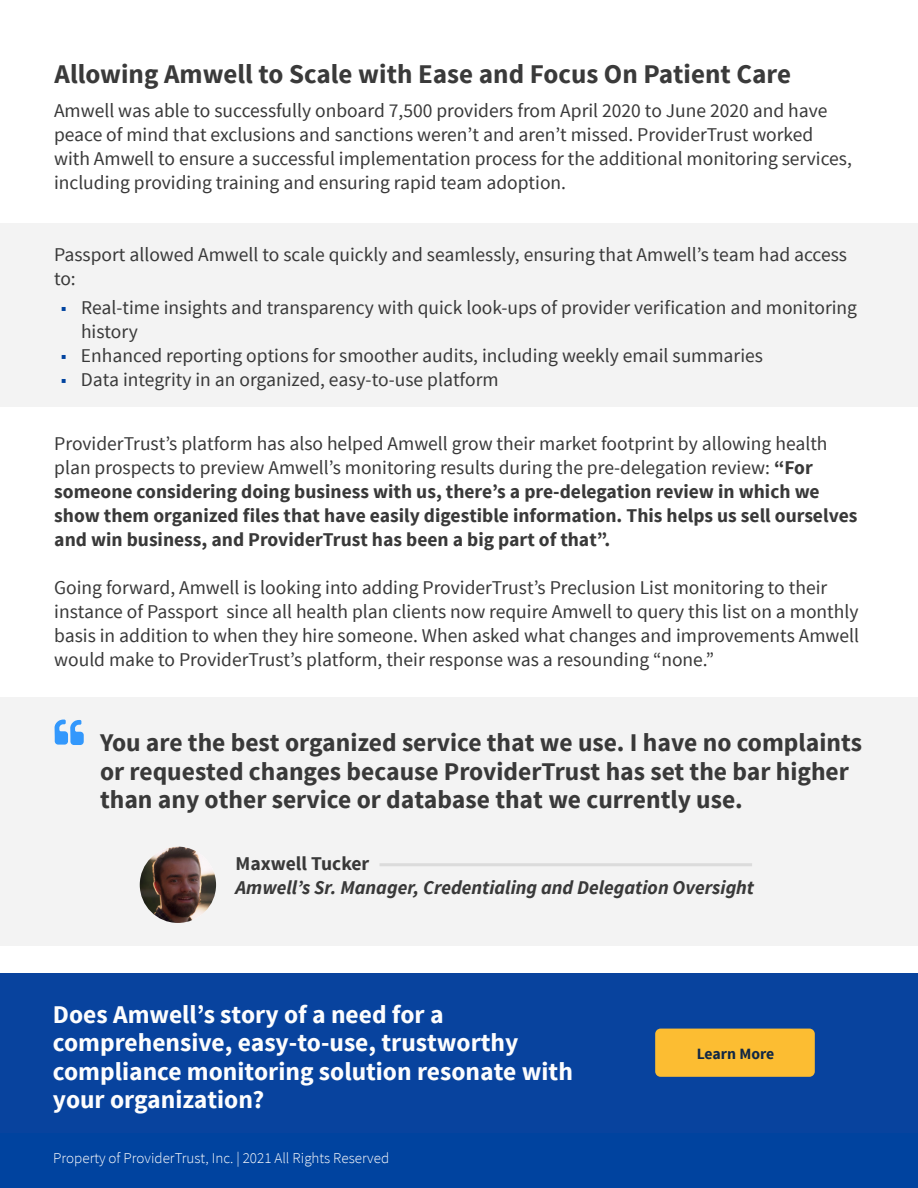
<style>
.page{position:relative;width:918px;height:1188px;background:#fff}
.page>*{position:absolute;margin:0;border:0;box-sizing:border-box;transform-origin:0 0}
.t1{font:700 27px "Source Sans Pro";color:#3a3a3a}
.t2{font:700 25.5px/28.5px "Source Sans Pro";color:#393939}
.t3{font:700 25.5px/28.5px "Source Sans Pro";color:#fdfdfd}
.t4{font:19.5px/24px "Source Sans Pro";color:#393939}
.t5{font:700 19.5px/24px "Source Sans Pro";color:#393939}
.t6{font:italic 700 19.5px/24px "Source Sans Pro";color:#393939}
.Hyperlinks{font:700 15.75px "Source Sans Pro";color:#112745}
.t7{font:300 15px "Source Sans Pro";color:#fff}
.s1{color:#00439f}
.s2{font-weight:400}
.s3{font-style:normal}
</style>
<div class="page">
<div style="left:0;top:1125px;width:918px;height:63px;background:#00439f"></div>
<div style="left:0;top:223px;width:918px;height:184px;background:#f3f3f3"></div>
<div style="left:0;top:697px;width:918px;height:249px;background:#f3f3f3"></div>
<div style="left:0;top:973px;width:918px;height:159px;background:#08439e"></div>
<div style="left:655px;top:1029px;width:160px;height:48px;background:#fcbd32;border-radius:5px"></div>
<svg style="left:55px;top:720px;width:29px;height:25px"></svg>
<img style="left:140px;top:847px;width:76px;height:76px;border-radius:38px">
<hr style="left:380px;top:863px;width:372px;height:3px;background:#dbdbdb">
<p class="t1" style="left:55px;top:57px;width:738px">Allowing Amwell to Scale with Ease and Focus On Patient Care</p>
<p class="t4" style="left:54px;top:99px;width:799px">Amwell was able to successfully onboard 7,500 providers from April 2020 to June 2020 and have peace of mind that exclusions and sanctions weren’t and aren’t missed. ProviderTrust worked with Amwell to ensure a successful implementation process for the additional monitoring services, including providing training and ensuring rapid team adoption.</p>
<p class="t4" style="left:54px;top:243px;width:795px">Passport allowed Amwell to scale quickly and seamlessly, ensuring that Amwell’s team had access to:</p>
<p class="t4" style="left:81px;top:295px;width:778px;text-indent:-20px"><span class="s1">■</span> Real-time insights and transparency with quick look-ups of provider verification and monitoring history</p>
<p class="t4" style="left:61px;top:343px;width:704px"><span class="s1">■</span> Enhanced reporting options for smoother audits, including weekly email summaries</p>
<p class="t4" style="left:61px;top:367px;width:439px"><span class="s1">■</span> Data integrity in an organized, easy-to-use platform</p>
<p class="t5" style="left:54px;top:432px;width:805px"><span class="s2">ProviderTrust’s platform has also helped Amwell grow their market footprint by allowing health plan prospects to preview Amwell’s monitoring results during the pre-delegation review:</span> “For someone considering doing business with us, there’s a pre-delegation review in which we show them organized files that have easily digestible information. This helps us sell ourselves and win business, and ProviderTrust has been a big part of that”.</p>
<p class="t4" style="left:54px;top:576px;width:806px">Going forward, Amwell is looking into adding ProviderTrust’s Preclusion List monitoring to their instance of Passport since all health plan clients now require Amwell to query this list on a monthly basis in addition to when they hire someone. When asked what changes and improvements Amwell would make to ProviderTrust’s platform, their response was a resounding “none.”</p>
<p class="t2" style="left:100px;top:730px;width:764px">You are the best organized service that we use. I have no complaints or requested changes because ProviderTrust has set the bar higher than any other service or database that we currently use.</p>
<p class="t6" style="left:236px;top:851px;width:520px"><span class="s3">Maxwell Tucker<br></span>Amwell’s Sr. Manager, Credentialing and Delegation Oversight</p>
<p class="t3" style="left:53px;top:1001px;width:522px">Does Amwell’s story of a need for a comprehensive, easy-to-use, trustworthy compliance monitoring solution resonate with your organization?</p>
<p class="t7" style="left:53px;top:1149px;width:337px">Property of ProviderTrust, Inc. | 2021 All Rights Reserved</p>
<p class="Hyperlinks" style="left:697px;top:1043px;width:79px">Learn More</p>
</div>
